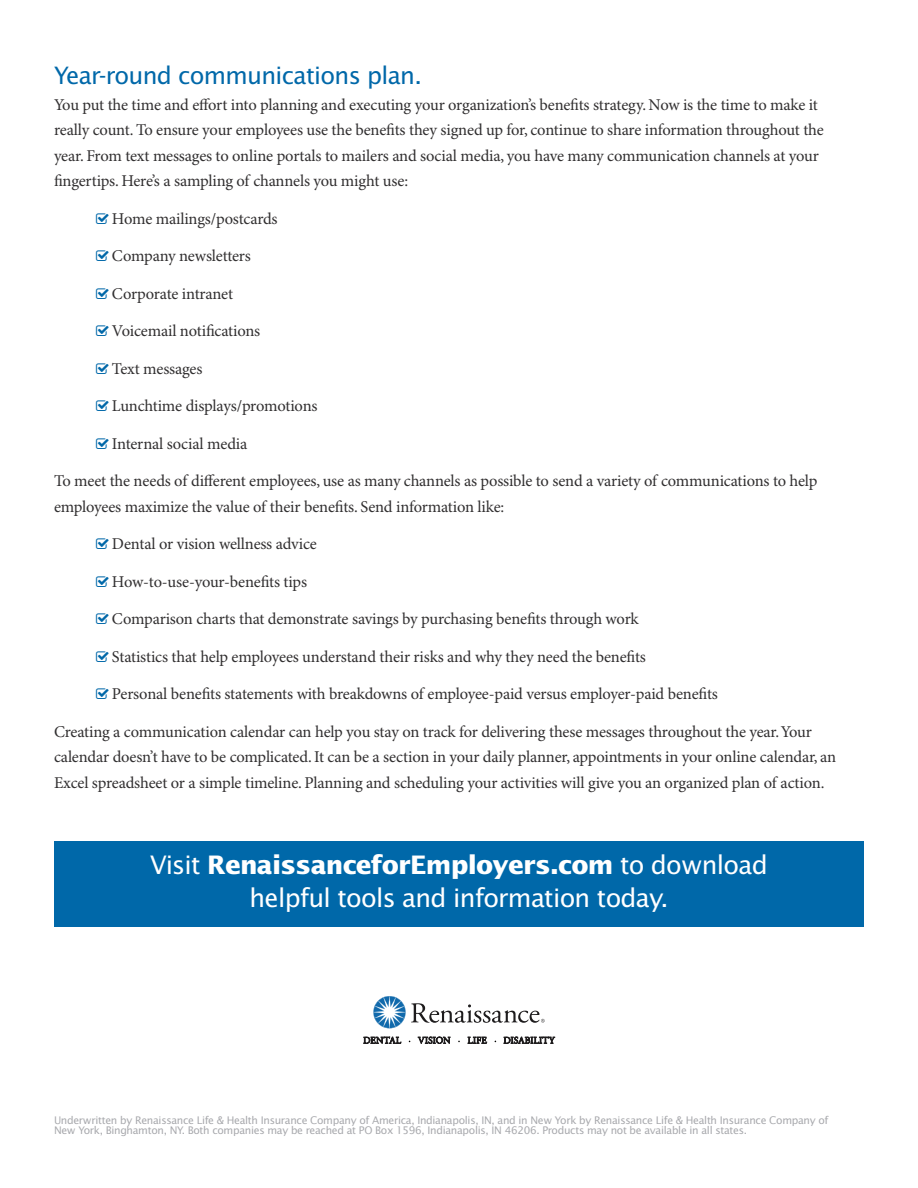
<style>
.page{position:relative;width:918px;height:1188px;background:#fff}
.page>*{position:absolute;margin:0;border:0;box-sizing:border-box;transform-origin:0 0}
.t1{font:25.5px/33px "Lucida Sans";letter-spacing:-.03em;color:#fff;text-align:center}
.t2{font:24px "Lucida Sans";letter-spacing:-.03em;color:#0068a9}
.t3{font:16.5px/25.5px "Minion Pro";letter-spacing:-.015em;color:#312f30}
.t4{font:10.5px/10.5px "Lucida Sans";letter-spacing:-.03em;color:#a8a9ad}
.s1{font-weight:700}
</style>
<div class="page">
<svg style="left:363px;top:1036px;width:38px;height:8px"></svg>
<svg style="left:418px;top:1037px;width:32px;height:7px"></svg>
<svg style="left:468px;top:1037px;width:19px;height:6px"></svg>
<svg style="left:504px;top:1036px;width:51px;height:8px"></svg>
<svg style="left:373px;top:996px;width:172px;height:33px"></svg>
<div style="left:54px;top:842px;width:810px;height:85px;background:#0068a9"></div>
<p class="t2" style="left:54px;top:62px;width:369px">Year-round communications plan.</p>
<p class="t3" style="left:54px;top:92px;width:771px">You put the time and effort into planning and executing your organization’s benefits strategy. Now is the time to make it really count. To ensure your employees use the benefits they signed up for, continue to share information throughout the year. From text messages to online portals to mailers and social media, you have many communication channels at your fingertips. Here’s a sampling of channels you might use:</p>
<p class="t3" style="left:112px;top:206px;width:167px">Home mailings/postcards</p>
<p class="t3" style="left:112px;top:244px;width:140px">Company newsletters</p>
<p class="t3" style="left:112px;top:281px;width:123px">Corporate intranet</p>
<p class="t3" style="left:112px;top:319px;width:150px">Voicemail notifications</p>
<p class="t3" style="left:112px;top:356px;width:92px">Text messages</p>
<p class="t3" style="left:112px;top:394px;width:207px">Lunchtime displays/promotions</p>
<p class="t3" style="left:112px;top:431px;width:137px">Internal social media</p>
<p class="t3" style="left:54px;top:469px;width:765px">To meet the needs of different employees, use as many channels as possible to send a variety of communications to help employees maximize the value of their benefits. Send information like:</p>
<p class="t3" style="left:112px;top:532px;width:206px">Dental or vision wellness advice</p>
<p class="t3" style="left:112px;top:569px;width:197px">How-to-use-your-benefits tips</p>
<p class="t3" style="left:112px;top:607px;width:528px">Comparison charts that demonstrate savings by purchasing benefits through work</p>
<p class="t3" style="left:112px;top:644px;width:536px">Statistics that help employees understand their risks and why they need the benefits</p>
<p class="t3" style="left:112px;top:682px;width:607px">Personal benefits statements with breakdowns of employee-paid versus employer-paid benefits</p>
<p class="t3" style="left:54px;top:719px;width:784px">Creating a communication calendar can help you stay on track for delivering these messages throughout the year. Your calendar doesn’t have to be complicated. It can be a section in your daily planner, appointments in your online calendar, an<br>Excel spreadsheet or a simple timeline. Planning and scheduling your activities will give you an organized plan of action.</p>
<p class="t1" style="left:150px;top:849px;width:619px">Visit <span class="s1">RenaissanceforEmployers.com</span> to download helpful tools and information today.</p>
<p class="t4" style="left:54px;top:1115px;width:776px">Underwritten by Renaissance Life &amp; Health Insurance Company of America, Indianapolis, IN, and in New York by Renaissance Life &amp; Health Insurance Company of<br>New York, Binghamton, NY. Both companies may be reached at PO Box 1596, Indianapolis, IN 46206. Products may not be available in all states.</p>
</div>
